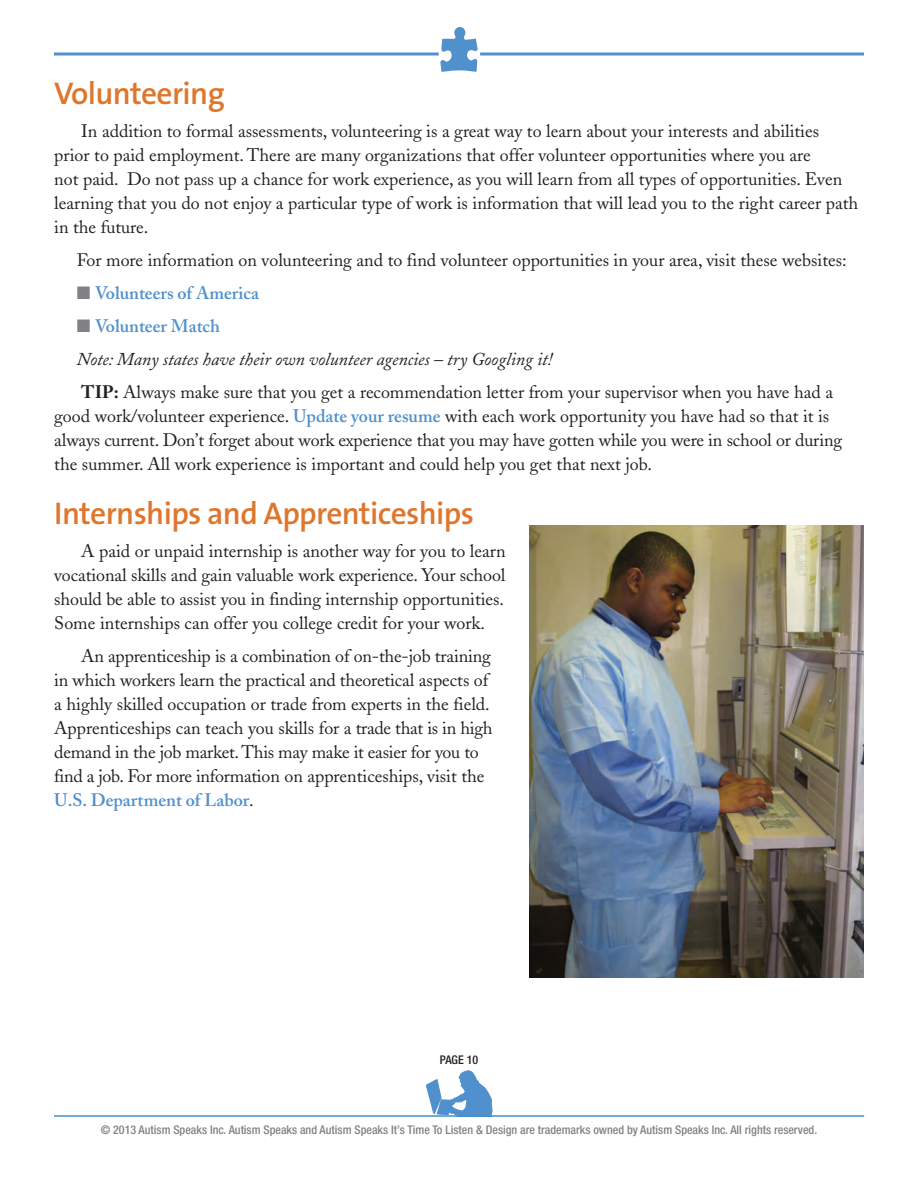
<style>
.page{position:relative;width:918px;height:1188px;background:#fff}
.page>*{position:absolute;margin:0;border:0;box-sizing:border-box;transform-origin:0 0}
.t1{font:600 31.5px "The Sans B6";letter-spacing:-.02em;color:#de762d}
.t2{font:18px/24px "Adobe Caslon";color:#231f20}
.t3{font:600 18px "Adobe Caslon";color:#5090cc}
.t4{font:500 condensed 12px "Helvetica Neue";color:#808285}
.t5{font:500 condensed 12px "Helvetica Neue";color:#231f20}
.s1{color:#808285}
.s2{font-weight:600;color:#5090cc}
.s3{font-style:italic}
.s4{font-weight:700}
</style>
<div class="page">
<svg style="left:440px;top:27px;width:38px;height:45px"></svg>
<svg style="left:54px;top:52px;width:385px;height:4px;background:#7babd8"></svg>
<svg style="left:480px;top:52px;width:384px;height:4px;background:#7babd8"></svg>
<svg style="left:426px;top:1071px;width:66px;height:44px"></svg>
<hr style="left:54px;top:1115px;width:810px;height:2px;background:#3f90cd">
<img style="left:529px;top:525px;width:335px;height:453px">
<h1 class="t1" style="left:54px;top:77px;width:172px">Volunteering</h1>
<p class="t2" style="left:54px;top:121px;width:805px;text-indent:27px">In addition to formal assessments, volunteering is a great way to learn about your interests and abilities prior to paid employment. There are many organizations that offer volunteer opportunities where you are<br>not paid. Do not pass up a chance for work experience, as you will learn from all types of opportunities. Even learning that you do not enjoy a particular type of work is information that will lead you to the right career path in the future.</p>
<p class="t2" style="left:77px;top:250px;width:771px">For more information on volunteering and to find volunteer opportunities in your area, visit these websites:</p>
<p class="t3" style="left:77px;top:287px;width:184px"><span class="s1">■</span> Volunteers of America</p>
<p class="t2" style="left:77px;top:312px;width:758px;line-height:33px"><span class="s1">■</span> <span class="s2">Volunteer Match<br></span><span class="s3">Note: Many states have their own volunteer agencies – try Googling it!<br></span><span class="s4">TIP:</span> Always make sure that you get a recommendation letter from your supervisor when you have had a</p>
<p class="t2" style="left:54px;top:406px;width:789px">good work/volunteer experience. <span class="s2">Update your resume</span> with each work opportunity you have had so that it is always current. Don’t forget about work experience that you may have gotten while you were in school or during the summer. All work experience is important and could help you get that next job.</p>
<h1 class="t1" style="left:54px;top:497px;width:421px">Internships and Apprenticeships</h1>
<p class="t2" style="left:54px;top:541px;width:453px;text-align:justify;text-indent:27px">A paid or unpaid internship is another way for you to learn vocational skills and gain valuable work experience. Your school should be able to assist you in finding internship opportunities.<br>Some internships can offer you college credit for your work.</p>
<p class="t2" style="left:54px;top:646px;width:440px;text-indent:27px">An apprenticeship is a combination of on-the-job training in which workers learn the practical and theoretical aspects of a highly skilled occupation or trade from experts in the field.<br>Apprenticeships can teach you skills for a trade that is in high demand in the job market. This may make it easier for you to find a job. For more information on apprenticeships, visit the <span class="s2">U.S. Department of Labor</span>.</p>
<p class="t5" style="left:440px;top:1055px;width:40px">PAGE 10</p>
<p class="t4" style="left:101px;top:1125px;width:718px">© 2013 Autism Speaks Inc. Autism Speaks and Autism Speaks It’s Time To Listen &amp; Design are trademarks owned by Autism Speaks Inc. All rights reserved.</p>
</div>
